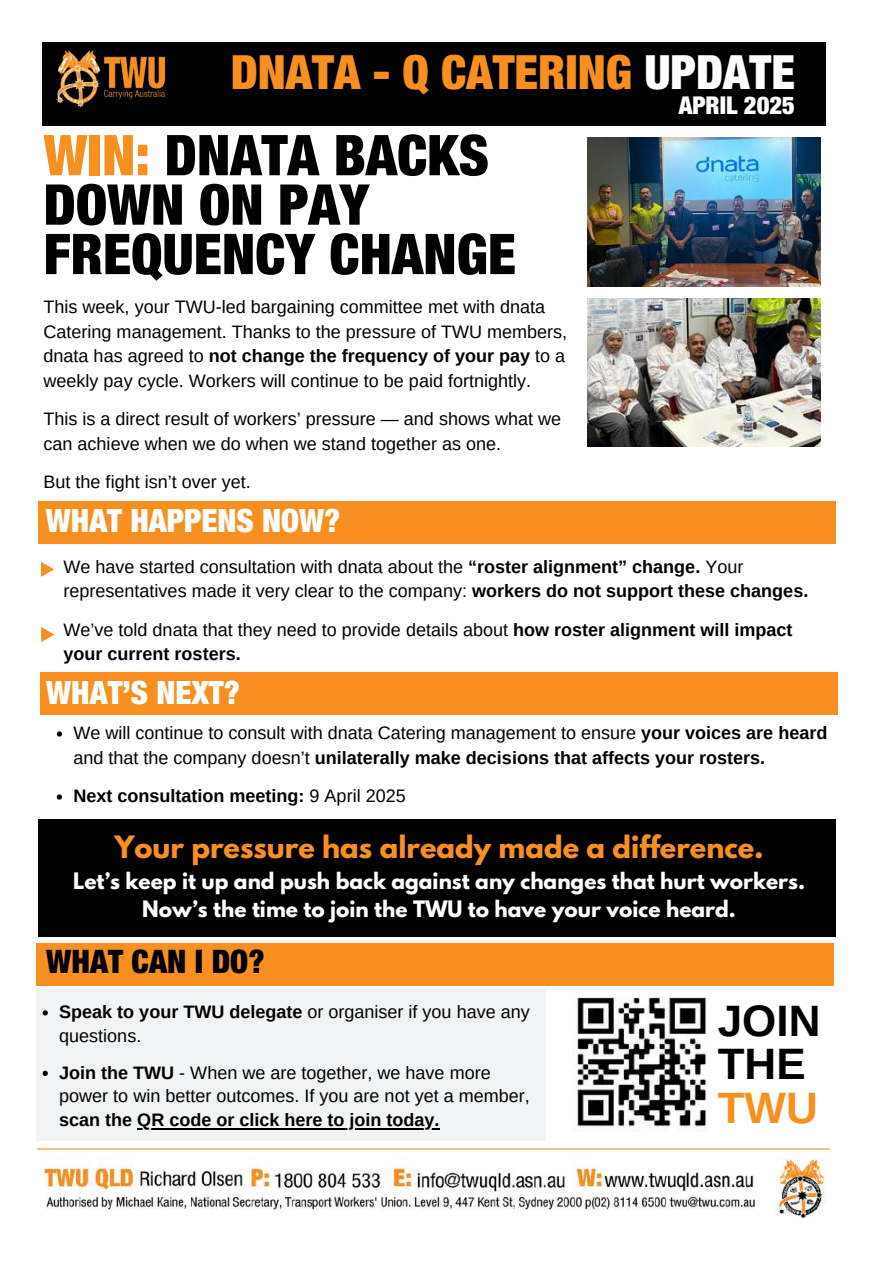
<style>
.page{position:relative;width:894px;height:1264px;background:#fff}
.page>*{position:absolute;margin:0;border:0;box-sizing:border-box;transform-origin:0 0}
.t1{font:900 condensed 56.25px/49.3px "Helvetica Neue LT Std";color:#000}
.t2{font:900 condensed 47.25px "Helvetica Neue LT Std";color:#f79020}
.t3{font:700 43.95px/43.8px "Arimo";color:#000}
.t4{font:700 43.95px "Arimo";color:#f79020}
.t5{font:900 condensed 32.4px "Helvetica Neue LT Std";color:#000}
.t6{font:900 condensed 32.1px "Helvetica Neue LT Std";color:#fff}
.t7{font:700 27.3px "League Spartan";color:#f79020}
.t8{font:900 condensed 24.6px "Helvetica Neue LT Std";color:#fff}
.t9{font:700 20.1px/28px "League Spartan";color:#fff;text-align:center}
.t10{font:18px/24.5px "Arimo";color:#000}
.t11{font:700 18px "Arimo";color:#000}
.s1{color:#fff}
.s2{color:#f79020}
.s3{font-weight:700}
.s4{font-weight:400}
</style>
<div class="page">
<div style="left:42px;top:42px;width:783px;height:83px;background:#000"></div>
<img style="left:56px;top:50px;width:109px;height:58px">
<img style="left:587px;top:138px;width:233px;height:148px">
<img style="left:587px;top:298px;width:233px;height:148px">
<div style="left:38px;top:501px;width:797px;height:43px;background:#f79020"></div>
<svg style="left:41px;top:562px;width:13px;height:15px"></svg>
<svg style="left:41px;top:627px;width:13px;height:15px"></svg>
<div style="left:40px;top:672px;width:797px;height:43px;background:#f79020"></div>
<svg style="left:57px;top:731px;width:5px;height:5px"></svg>
<svg style="left:57px;top:794px;width:5px;height:5px"></svg>
<div style="left:38px;top:818px;width:797px;height:118px;background:#000"></div>
<div style="left:37px;top:943px;width:796px;height:42px;background:#f79020"></div>
<div style="left:36px;top:988px;width:510px;height:152px;background:#f1f3f4"></div>
<svg style="left:43px;top:1010px;width:5px;height:5px"></svg>
<svg style="left:43px;top:1070px;width:5px;height:5px"></svg>
<hr style="left:137px;top:1127px;width:302px;height:2px;background:#000">
<hr style="left:37px;top:1148px;width:792px;height:1px;background:#f79020">
<img style="left:572px;top:997px;width:136px;height:134px">
<img style="left:41px;top:1158px;width:784px;height:59px">
<h2 class="t2" style="left:231px;top:55px;width:565px">DNATA - Q CATERING <span class="s1">UPDATE</span></h2>
<h3 class="t8" style="left:678px;top:97px;width:118px">APRIL 2025</h3>
<h1 class="t1" style="left:44px;top:138px;width:474px"><span class="s2">WIN:</span> DNATA BACKS<br>DOWN ON PAY<br>FREQUENCY CHANGE</h1>
<p class="t10" style="left:44px;top:295px;width:525px">This week, your TWU-led bargaining committee met with dnata Catering management. Thanks to the pressure of TWU members, dnata has agreed to <span class="s3">not change the frequency of your pay</span> to a weekly pay cycle. Workers will continue to be paid fortnightly.</p>
<p class="t10" style="left:44px;top:407px;width:519px">This is a direct result of workers’ pressure — and shows what we can achieve when we do when we stand together as one.</p>
<p class="t10" style="left:44px;top:470px;width:209px">But the fight isn’t over yet.</p>
<h3 class="t6" style="left:46px;top:509px;width:296px">WHAT HAPPENS NOW?</h3>
<p class="t10" style="left:63px;top:554px;width:746px">We have started consultation with dnata about the <span class="s3">“roster alignment” change.</span> Your representatives made it very clear to the company: <span class="s3">workers do not support these changes.</span></p>
<p class="t10" style="left:63px;top:617px;width:730px">We’ve told dnata that they need to provide details about <span class="s3">how roster alignment will impact your current rosters.</span></p>
<h3 class="t6" style="left:46px;top:680px;width:195px">WHAT’S NEXT?</h3>
<p class="t10" style="left:73px;top:720px;width:755px">We will continue to consult with dnata Catering management to ensure <span class="s3">your voices are heard </span>and that the company doesn’t <span class="s3">unilaterally make decisions that affects your rosters.</span></p>
<p class="t11" style="left:73px;top:786px;width:334px">Next consultation meeting: <span class="s4">9 April 2025</span></p>
<h3 class="t7" style="left:114px;top:833px;width:650px">Your pressure has already made a difference.</h3>
<p class="t9" style="left:73px;top:869px;width:733px">Let’s keep it up and push back against any changes that hurt workers.<br>Now’s the time to join the TWU to have your voice heard.</p>
<h3 class="t5" style="left:46px;top:950px;width:220px">WHAT CAN I DO?</h3>
<p class="t10" style="left:59px;top:1000px;width:472px;line-height:23.7px"><span class="s3">Speak to your TWU delegate</span> or organiser if you have any questions.</p>
<p class="t10" style="left:59px;top:1060px;width:472px;line-height:23.7px"><span class="s3">Join the TWU</span> - When we are together, we have more power to win better outcomes. If you are not yet a member,</p>
<p class="t11" style="left:59px;top:1109px;width:382px">scan the QR code or click here to join today.</p>
<h3 class="t3" style="left:717px;top:998px;width:104px">JOIN<br>THE</h3>
<h3 class="t4" style="left:717px;top:1083px;width:102px">TWU</h3>
</div>
